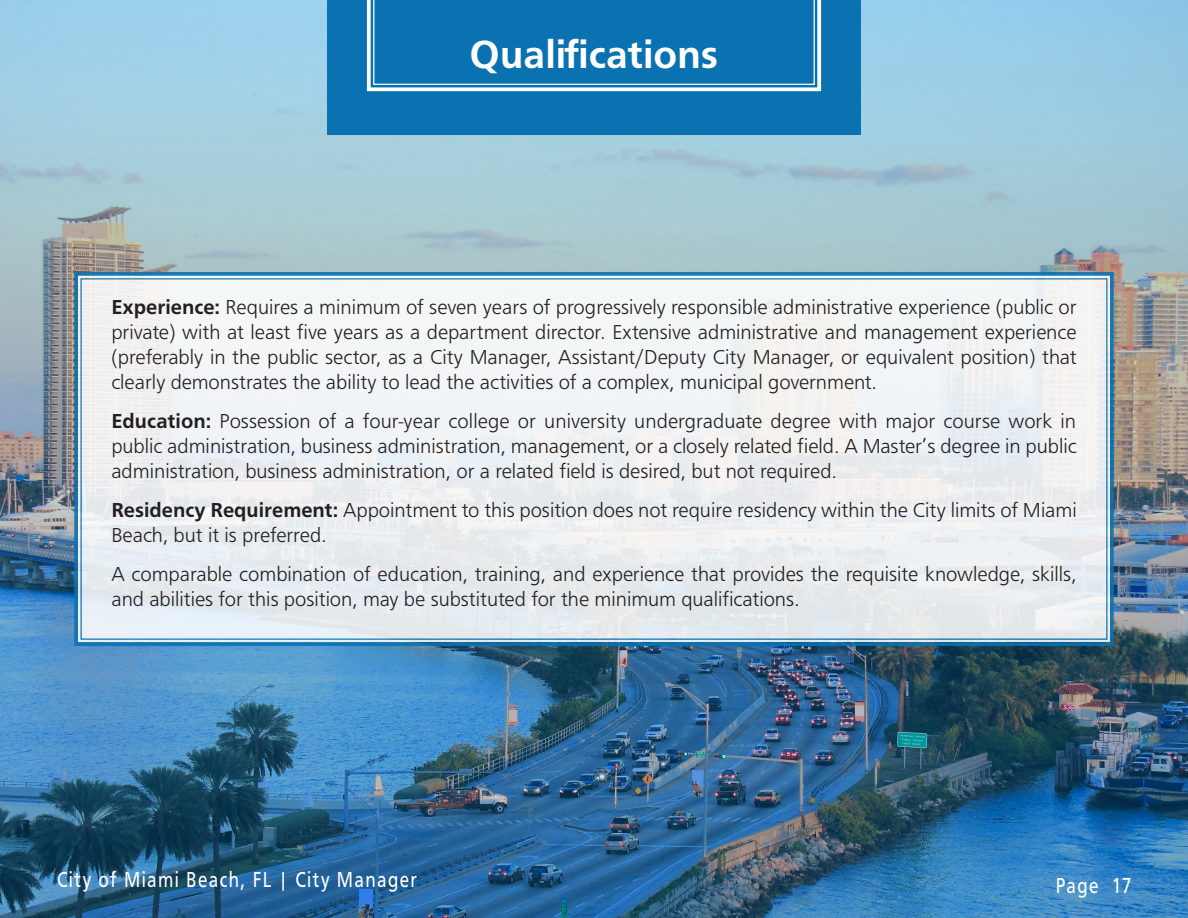
<style>
.page{position:relative;width:1188px;height:918px;background:#fff}
.page>*{position:absolute;margin:0;border:0;box-sizing:border-box;transform-origin:0 0}
.RA_Major_Heading_Whi{font:700 40.5px "Graphein Pro";color:#fff}
.t1{font:22.5px "Graphein Pro";letter-spacing:.08em;color:#fff;scale:.8 1}
.t2{font:300 21px/25.2px "Graphein Pro";color:#231f20;text-align:justify}
.s1{font-weight:700}
</style>
<div class="page">
<img style="left:0;top:0;width:1188px;height:918px">
<div style="left:327px;top:0;width:534px;height:134px;background:#0a72b1"></div>
<svg style="left:366px;top:0;width:456px;height:92px"></svg>
<svg style="left:72px;top:270px;width:1044px;height:378px"></svg>
<p class="RA_Major_Heading_Whi" style="left:470px;top:31px;width:250px">Qualifications</p>
<p class="t2" style="left:111px;top:294px;width:967px"><span class="s1">Experience:</span> Requires a minimum of seven years of progressively responsible administrative experience (public or private) with at least five years as a department director. Extensive administrative and management experience (preferably in the public sector, as a City Manager, Assistant/Deputy City Manager, or equivalent position) that clearly demonstrates the ability to lead the activities of a complex, municipal government.</p>
<p class="t2" style="left:111px;top:408px;width:967px"><span class="s1">Education:</span> Possession of a four-year college or university undergraduate degree with major course work in public administration, business administration, management, or a closely related field. A Master’s degree in public administration, business administration, or a related field is desired, but not required.</p>
<p class="t2" style="left:111px;top:498px;width:967px"><span class="s1">Residency Requirement:</span> Appointment to this position does not require residency within the City limits of Miami<br>Beach, but it is preferred.</p>
<p class="t2" style="left:111px;top:561px;width:967px">A comparable combination of education, training, and experience that provides the requisite knowledge, skills, and abilities for this position, may be substituted for the minimum qualifications.</p>
<p class="t1" style="left:57px;top:867px;width:451px">City of Miami Beach, FL | City Manager</p>
<p class="t1" style="left:1056px;top:873px;width:96px">Page 17</p>
</div>
